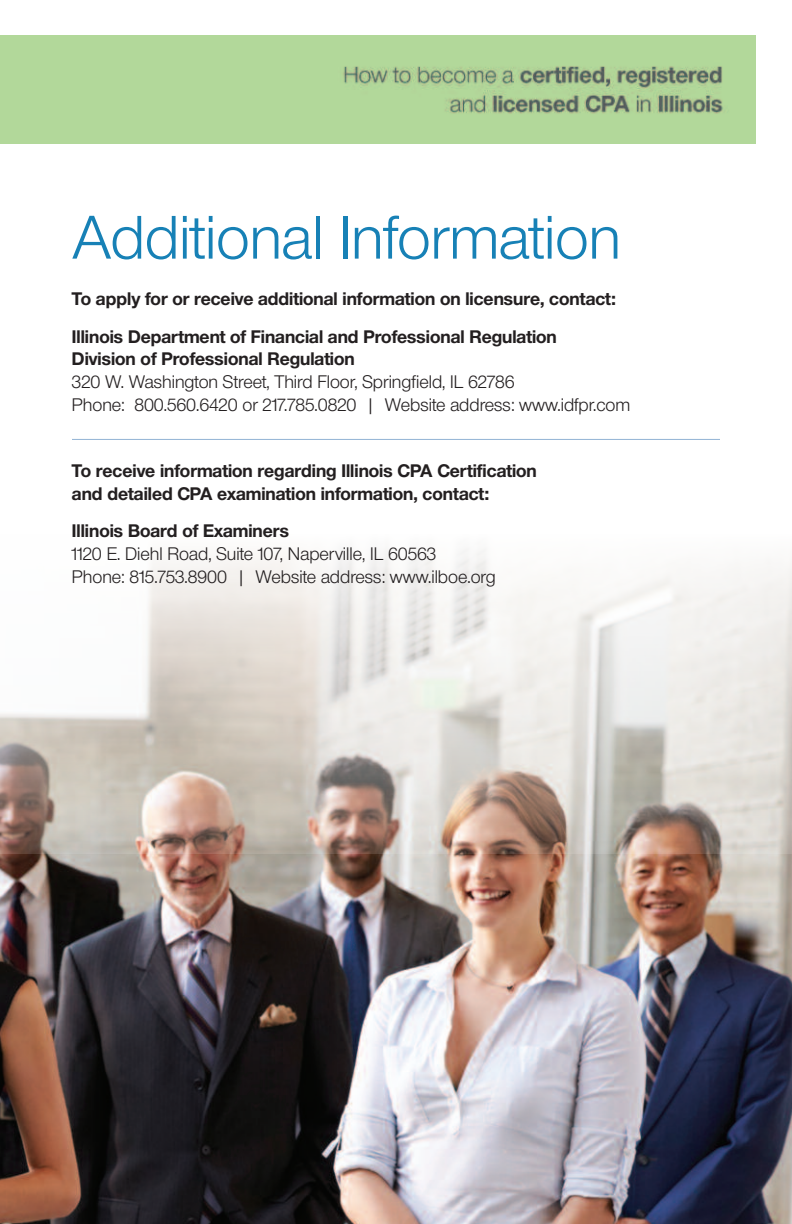
<style>
.page{position:relative;width:792px;height:1224px;background:#fff}
.page>*{position:absolute;margin:0;border:0;box-sizing:border-box;transform-origin:0 0}
.t1{font:64px "Nimbus San Nov D";color:#1781b6}
.t2{font:700 19px/37.2px "Nimbus San Nov D";color:#231f20}
.t3{font:19px/22.8px "Nimbus San Nov D";color:#231f20}
</style>
<div class="page">
<img style="left:0;top:853px;width:792px;height:371px">
<svg style="left:0;top:549px;width:792px;height:304px"></svg>
<img style="left:0;top:36px;width:756px;height:108px">
<hr style="left:72px;top:439px;width:648px;height:1px;background:#92b3d5">
<h1 class="t1" style="left:72px;top:199px;width:550px">Additional Information</h1>
<p class="t2" style="left:72px;top:280px;width:545px">To apply for or receive additional information on licensure, contact:<br>Illinois Department of Financial and Professional Regulation</p>
<p class="t2" style="left:72px;top:340px;width:284px">Division of Professional Regulation</p>
<p class="t3" style="left:72px;top:370px;width:560px">320 W. Washington Street, Third Floor, Springfield, IL 62786<br>Phone: 800.560.6420 or 217.785.0820 | Website address: www.idfpr.com</p>
<p class="t2" style="left:72px;top:459px;width:466px;line-height:22.8px">To receive information regarding Illinois CPA Certification and detailed CPA examination information, contact:</p>
<p class="t2" style="left:72px;top:512px;width:219px">Illinois Board of Examiners</p>
<p class="t3" style="left:72px;top:542px;width:425px">1120 E. Diehl Road, Suite 107, Naperville, IL 60563<br>Phone: 815.753.8900 | Website address: www.ilboe.org</p>
</div>
